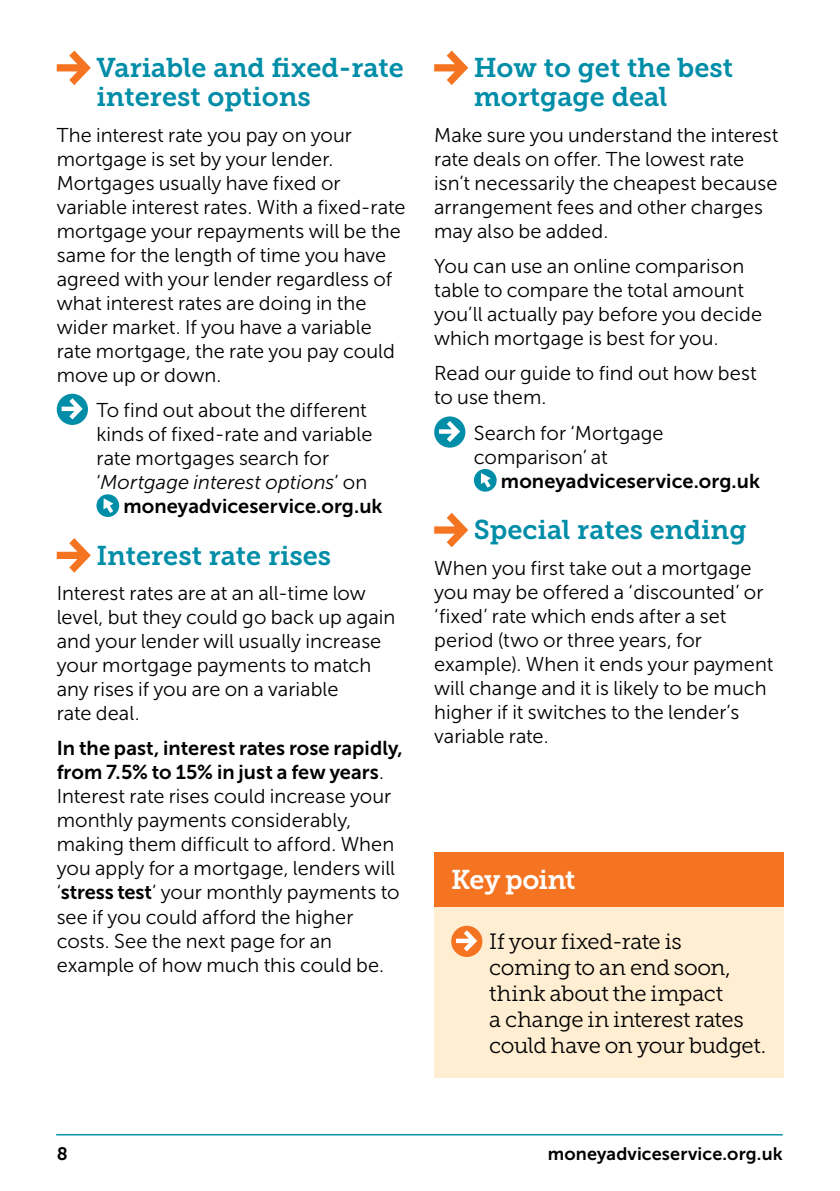
<style>
.page{position:relative;width:840px;height:1191px;background:#fff}
.page>*{position:absolute;margin:0;border:0;box-sizing:border-box;transform-origin:0 0}
.t1{font:27px/29px "Museo Slab 700";color:#008da8}
.t2{font:27px "Museo Slab 700";letter-spacing:-.025em;color:#fff}
.t3{font:22px/26px "Museo Slab 300";letter-spacing:-.02em;color:#000}
.t4{font:20px/24px "Museo Sans 300";letter-spacing:.005em;color:#000}
.t5{font:20px/24px "Museo Sans 700";letter-spacing:.005em;color:#000}
.t6{font:18px "Museo Sans 700";letter-spacing:.01em;color:#000}
.s1{font-style:italic}
.s2{font-family:"Museo Sans 300"}
.s3{font-family:"Museo Sans 700"}
</style>
<div class="page">
<hr style="left:56px;top:1134px;width:726px;height:1px;background:#008da8">
<svg style="left:57px;top:51px;width:34px;height:34px"></svg>
<div style="left:57px;top:394px;width:31px;height:31px;background:#008da8;border-radius:50%"></div>
<svg style="left:62px;top:398px;width:21px;height:21px"></svg>
<div style="left:96px;top:494px;width:23px;height:23px;background:#008da8;border-radius:50%"></div>
<svg style="left:103px;top:498px;width:10px;height:15px"></svg>
<svg style="left:57px;top:538px;width:34px;height:34px"></svg>
<svg style="left:434px;top:51px;width:34px;height:34px"></svg>
<div style="left:434px;top:416px;width:31px;height:31px;background:#008da8;border-radius:50%"></div>
<svg style="left:439px;top:421px;width:21px;height:21px"></svg>
<div style="left:473px;top:469px;width:23px;height:22px;background:#008da8;border-radius:50%"></div>
<svg style="left:480px;top:473px;width:10px;height:14px"></svg>
<svg style="left:434px;top:513px;width:34px;height:34px"></svg>
<div style="left:434px;top:906px;width:348px;height:171px;background:#ffeed2"></div>
<div style="left:451px;top:925px;width:31px;height:32px;background:#f47421;border-radius:50%"></div>
<svg style="left:456px;top:930px;width:21px;height:21px"></svg>
<div style="left:434px;top:852px;width:348px;height:54px;background:#f47421"></div>
<h1 class="t1" style="left:96px;top:53px;width:309px">Variable and fixed-rate interest options</h1>
<p class="t4" style="left:57px;top:123px;width:350px">The interest rate you pay on your mortgage is set by your lender.<br>Mortgages usually have fixed or variable interest rates. With a fixed-rate mortgage your repayments will be the same for the length of time you have agreed with your lender regardless of what interest rates are doing in the wider market. If you have a variable rate mortgage, the rate you pay could move up or down.</p>
<p class="t4" style="left:96px;top:398px;width:277px">To find out about the different kinds of fixed-rate and variable rate mortgages search for ‘<span class="s1">Mortgage interest options</span>’ on</p>
<p class="t5" style="left:123px;top:494px;width:260px">moneyadviceservice.org.uk</p>
<h1 class="t1" style="left:96px;top:541px;width:236px">Interest rate rises</h1>
<p class="t4" style="left:57px;top:581px;width:340px">Interest rates are at an all-time low level, but they could go back up again and your lender will usually increase your mortgage payments to match any rises if you are on a variable<br>rate deal.</p>
<p class="t5" style="left:57px;top:736px;width:347px">In the past, interest rates rose rapidly, from 7.5% to 15% in just a few years<span class="s2">.</span></p>
<p class="t4" style="left:57px;top:784px;width:344px">Interest rate rises could increase your monthly payments considerably, making them difficult to afford. When you apply for a mortgage, lenders will ‘<span class="s3">stress test</span>’ your monthly payments to see if you could afford the higher costs. See the next page for an example of how much this could be.</p>
<h1 class="t1" style="left:473px;top:53px;width:260px">How to get the best mortgage deal</h1>
<p class="t4" style="left:434px;top:123px;width:346px">Make sure you understand the interest rate deals on offer. The lowest rate isn’t necessarily the cheapest because arrangement fees and other charges may also be added.</p>
<p class="t4" style="left:434px;top:254px;width:329px">You can use an online comparison table to compare the total amount you’ll actually pay before you decide which mortgage is best for you.</p>
<p class="t4" style="left:434px;top:361px;width:324px">Read our guide to find out how best to use them.</p>
<p class="t4" style="left:473px;top:421px;width:191px">Search for ‘Mortgage comparison’ at</p>
<p class="t5" style="left:500px;top:469px;width:260px">moneyadviceservice.org.uk</p>
<h1 class="t1" style="left:473px;top:515px;width:274px">Special rates ending</h1>
<p class="t4" style="left:434px;top:556px;width:340px">When you first take out a mortgage you may be offered a ‘discounted’ or ‘fixed’ rate which ends after a set period (two or three years, for example). When it ends your payment will change and it is likely to be much higher if it switches to the lender’s variable rate.</p>
<h1 class="t2" style="left:451px;top:864px;width:126px">Key point</h1>
<p class="t3" style="left:489px;top:928px;width:278px">If your fixed-rate is coming to an end soon, think about the impact<br>a change in interest rates could have on your budget.</p>
<p class="t6" style="left:57px;top:1143px;width:12px">8</p>
<p class="t6" style="left:547px;top:1143px;width:236px">moneyadviceservice.org.uk</p>
</div>
